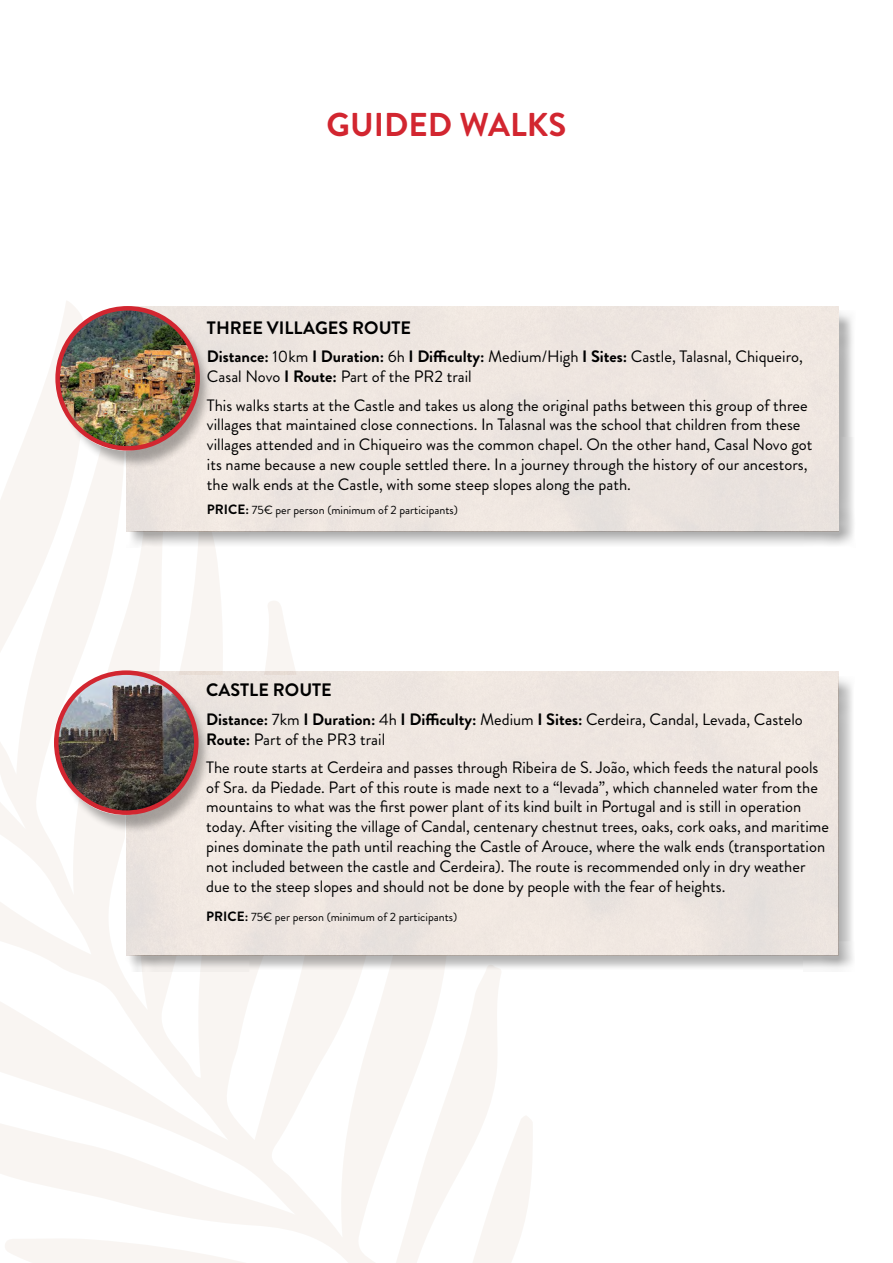
<style>
.page{position:relative;width:893px;height:1263px;background:#fff}
.page>*{position:absolute;margin:0;border:0;box-sizing:border-box;transform-origin:0 0}
.t1{font:700 33px "Brandon Grotesque";color:#d22630}
.t2{font:700 18px "Brandon Grotesque";color:#000}
.t3{font:16.5px/19.8px "Brandon Grotesque";color:#000}
.t4{font:12px "Brandon Grotesque";color:#000}
.s1{font-weight:700}
.s2{font-weight:700;font-size:13.5px}
</style>
<div class="page">
<svg style="left:0;top:301px;width:533px;height:962px"></svg>
<div style="left:126px;top:676px;width:729px;height:296px;background:#000;opacity:.31"></div>
<div style="left:126px;top:671px;width:712px;height:284px;background:#eee5e0"></div>
<div style="left:58px;top:673px;width:153px;height:161px;background:#000;opacity:.31"></div>
<img style="left:56px;top:673px;width:140px;height:140px">
<div style="left:54px;top:670px;width:145px;height:145px;border:4px solid #d22630;border-radius:50%"></div>
<div style="left:126px;top:311px;width:729px;height:237px;background:#000;opacity:.31"></div>
<div style="left:127px;top:306px;width:712px;height:225px;background:#eee5e0"></div>
<div style="left:59px;top:308px;width:153px;height:161px;background:#000;opacity:.31"></div>
<img style="left:58px;top:308px;width:140px;height:140px;border-radius:70px">
<div style="left:55px;top:306px;width:145px;height:145px;border:4px solid #d22630;border-radius:50%"></div>
<h1 class="t1" style="left:327px;top:101px;width:241px">GUIDED WALKS</h1>
<p class="t2" style="left:207px;top:315px;width:206px">THREE VILLAGES ROUTE</p>
<p class="t3" style="left:207px;top:347px;width:597px"><span class="s1">Distance:</span> 10km <span class="s1">I Duration:</span> 6h <span class="s1">I Difficulty:</span> Medium/High <span class="s1">I Sites:</span> Castle, Talasnal, Chiqueiro,<br>Casal Novo <span class="s1">I Route:</span> Part of the PR2 trail</p>
<p class="t3" style="left:207px;top:395px;width:607px">This walks starts at the Castle and takes us along the original paths between this group of three villages that maintained close connections. In Talasnal was the school that children from these villages attended and in Chiqueiro was the common chapel. On the other hand, Casal Novo got its name because a new couple settled there. In a journey through the history of our ancestors, the walk ends at the Castle, with some steep slopes along the path.</p>
<p class="t4" style="left:207px;top:502px;width:252px"><span class="s2">PRICE:</span> 75€ per person (minimum of 2 participants)</p>
<p class="t2" style="left:206px;top:678px;width:127px">CASTLE ROUTE</p>
<p class="t3" style="left:206px;top:709px;width:598px"><span class="s1">Distance:</span> 7km <span class="s1">I Duration:</span> 4h <span class="s1">I Difficulty:</span> Medium <span class="s1">I Sites:</span> Cerdeira, Candal, Levada, Castelo<br><span class="s1">Route:</span> Part of the PR3 trail</p>
<p class="t3" style="left:206px;top:757px;width:624px">The route starts at Cerdeira and passes through Ribeira de S. João, which feeds the natural pools of Sra. da Piedade. Part of this route is made next to a “levada”, which channeled water from the mountains to what was the first power plant of its kind built in Portugal and is still in operation today. After visiting the village of Candal, centenary chestnut trees, oaks, cork oaks, and maritime pines dominate the path until reaching the Castle of Arouce, where the walk ends (transportation not included between the castle and Cerdeira). The route is recommended only in dry weather due to the steep slopes and should not be done by people with the fear of heights.</p>
<p class="t4" style="left:206px;top:908px;width:252px"><span class="s2">PRICE:</span> 75€ per person (minimum of 2 participants)</p>
</div>
